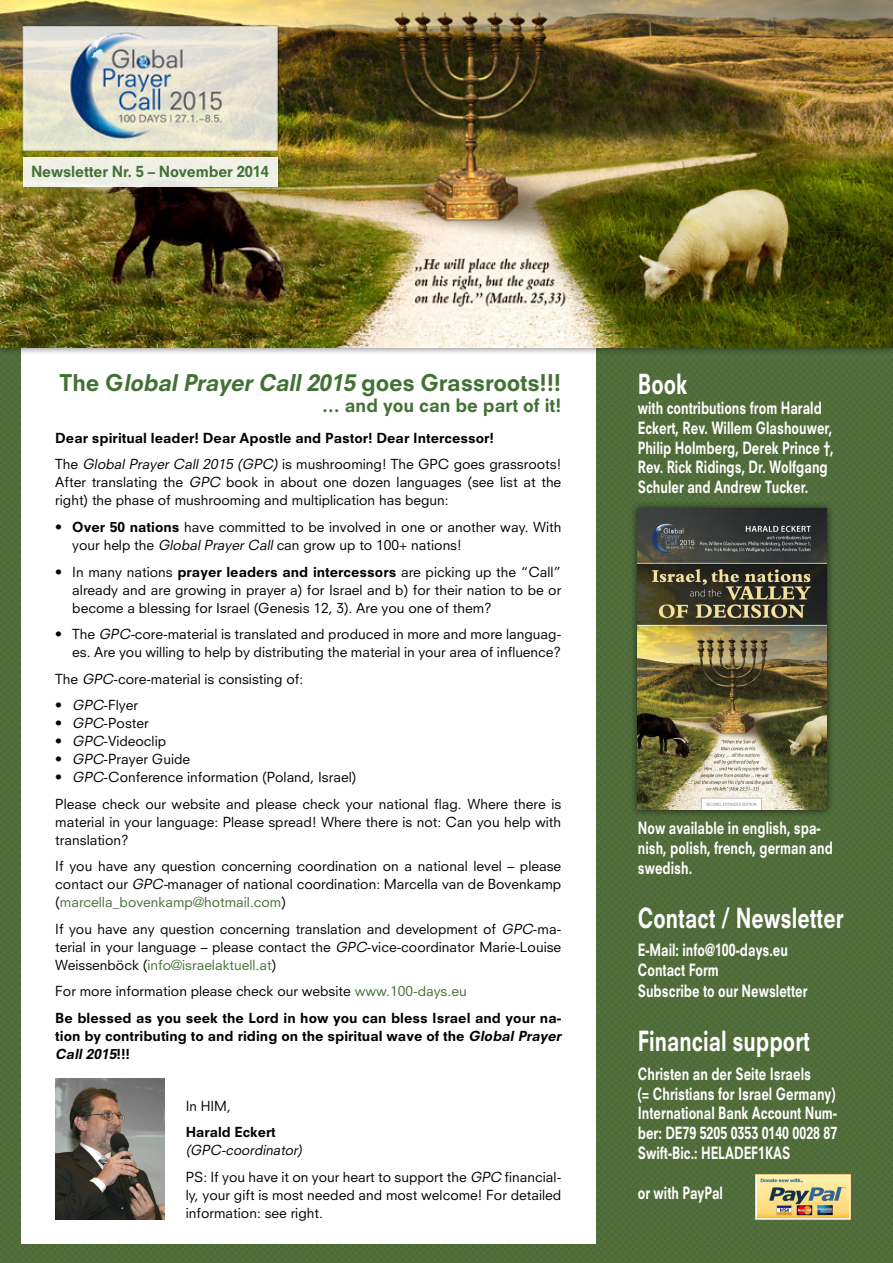
<style>
.page{position:relative;width:893px;height:1263px;background:#fff}
.page>*{position:absolute;margin:0;border:0;box-sizing:border-box;transform-origin:0 0}
.t1{font:800 27px "Neuzeit S";color:#fff;scale:.75 1}
.t2{font:800 22.5px "Neuzeit S";letter-spacing:-.01em;color:#427135}
.t3{font:800 18px "Neuzeit S";color:#427135}
.t4{font:800 16.5px/19.8px "Neuzeit S";color:#fff;scale:.75 1}
.t5{font:800 15px "Neuzeit S";letter-spacing:-.01em;color:#427135}
.t6{font:13.5px/18px "Neuzeit S";color:#000}
.t7{font:800 13.5px/26.5px "Neuzeit S";color:#000}
.s1{font-style:italic}
.s2{font-weight:400}
.s3{font-weight:400;font-style:italic}
.s4{font-weight:800}
.s5{color:#427135}
.s6{font-weight:400;color:#427135}
</style>
<div class="page">
<img style="left:0;top:356px;width:893px;height:907px">
<div style="left:21px;top:338px;width:574px;height:906px;background:#fff"></div>
<div style="left:0;top:0;width:893px;height:356px;background:#000;opacity:.75"></div>
<img style="left:0;top:0;width:893px;height:347px">
<div style="left:23px;top:157px;width:254px;height:29px;background:#f0f0e6"></div>
<div style="left:630px;top:500px;width:204px;height:317px;background:#000;opacity:.75"></div>
<img style="left:638px;top:508px;width:188px;height:301px">
<img style="left:758px;top:1177px;width:90px;height:40px">
<div style="left:756px;top:1175px;width:94px;height:44px;border:1px solid #fff"></div>
<img style="left:55px;top:1079px;width:109px;height:140px">
<p class="t5" style="left:31px;top:163px;width:239px">Newsletter Nr. 5 – November 2014</p>
<h2 class="t2" style="left:59px;top:368px;width:504px">The G<span class="s1">lobalPrayerCall2015</span> goes Grassroots!!!</h2>
<h3 class="t3" style="left:322px;top:395px;width:241px">… and you can be part of it!</h3>
<p class="t7" style="left:55px;top:425px;width:507px">Dear spiritual leader! Dear Apostle and Pastor! Dear Intercessor!<br><span class="s2">The</span> <span class="s3">Global Prayer Call 2015 (GPC)</span> <span class="s2">is mushrooming! The GPC goes grassroots!</span></p>
<p class="t6" style="left:55px;top:473px;width:507px">After translating the <span class="s1">GPC</span> book in about one dozen languages (see list at the right) the phase of mushrooming and multiplication has begun:</p>
<p class="t6" style="left:72px;top:518px;width:491px;text-indent:-17px"><span class="s4">• Over 50 nations</span> have committed to be involved in one or another way. With your help the <span class="s1">Global Prayer Call</span> can grow up to 100+ nations!</p>
<p class="t6" style="left:72px;top:562px;width:490px;text-align:justify;text-indent:-17px">• In many nations <span class="s4">prayer leaders and intercessors</span> are picking up the “Call” already and are growing in prayer a) for Israel and b) for their nation to be or become a blessing for Israel (Genesis 12, 3). Are you one of them?</p>
<p class="t6" style="left:55px;top:625px;width:507px;text-align:right">• The <span class="s1">GPC-</span>core-material is translated and produced in more and more languag&shy;es. Are you willing to help by distributing the material in your area of influence?</p>
<p class="t6" style="left:55px;top:669px;width:250px">The <span class="s1">GPC</span>-core-material is consisting of:</p>
<p class="t6" style="left:55px;top:696px;width:84px">• <span class="s1">GPC</span>-Flyer</p>
<p class="t6" style="left:55px;top:714px;width:95px">• <span class="s1">GPC</span>-Poster</p>
<p class="t6" style="left:55px;top:732px;width:112px">• <span class="s1">GPC</span>-Videoclip</p>
<p class="t6" style="left:55px;top:750px;width:136px">• <span class="s1">GPC</span>-Prayer Guide</p>
<p class="t6" style="left:55px;top:764px;width:508px;line-height:26.5px">• <span class="s1">GPC</span>-Conference information (Poland, Israel)<br>Please check our website and please check your national flag. Where there is</p>
<p class="t6" style="left:55px;top:812px;width:507px">material in your language: Please spread! Where there is not: Can you help with translation?</p>
<p class="t6" style="left:55px;top:857px;width:507px;text-align:justify">If you have any question concerning coordination on a national level – please contact our <span class="s1">GPC-</span>manager of national coordination: Marcella van de Bovenkamp (<span class="s5">marcella_bovenkamp@hotmail.com</span>)</p>
<p class="t6" style="left:55px;top:919px;width:507px;text-align:justify">If you have any question concerning translation and development of <span class="s1">GPC</span>-ma&shy;terial in your language – please contact the <span class="s1">GPC</span>-vice-coordinator Marie-Louise Weissenböck (<span class="s5">info@israelaktuell.at</span>)</p>
<p class="t7" style="left:55px;top:978px;width:508px"><span class="s2">For more information please check our website</span> <span class="s6">www.100-days.eu<br></span>Be blessed as you seek the Lord in how you can bless Israel and your na-</p>
<p class="t7" style="left:55px;top:1026px;width:510px;line-height:18px">tion by contributing to and riding on the spiritual wave of the <span class="s1">Global Prayer<br>Call 2015</span>! ! !</p>
<p class="t6" style="left:186px;top:1096px;width:47px">In HIM,</p>
<p class="t7" style="left:186px;top:1119px;width:92px">Harald Eckert</p>
<p class="t6" style="left:186px;top:1137px;width:377px;line-height:26.5px"><span class="s1">(GPC-coordinator)<br></span>PS: If you have it on your heart to support the <span class="s1">GPC</span> financial-</p>
<p class="t6" style="left:186px;top:1185px;width:377px">ly, your gift is most needed and most welcome! For detailed information: see right.</p>
<h1 class="t1" style="left:638px;top:368px;width:67px">Book</h1>
<p class="t4" style="left:638px;top:398px;width:263px">with contributions from Harald<br>Eckert, Rev. Willem Glashouwer,<br>Philip Holmberg, Derek Prince †,<br>Rev. Rick Ridings, Dr. Wolfgang<br>Schuler and Andrew Tucker.</p>
<p class="t4" style="left:638px;top:818px;width:262px">Now available in english, spa&shy;nish, polish, french, german and swedish.</p>
<h1 class="t1" style="left:638px;top:901px;width:276px">Contact / Newsletter</h1>
<p class="t4" style="left:638px;top:940px;width:202px">E-Mail: info@100-days.eu<br>Contact Form</p>
<p class="t4" style="left:638px;top:981px;width:228px">Subscribe to our Newsletter</p>
<h1 class="t1" style="left:638px;top:1025px;width:231px">Financial support</h1>
<p class="t4" style="left:638px;top:1064px;width:267px">Christen an der Seite Israels<br>(= Christians for Israel Germany)<br>International Bank Account Num&shy;ber: DE79 5205 0353 0140 0028 87<br>Swift-Bic.: HELADEF1KAS</p>
<p class="t4" style="left:638px;top:1182px;width:115px">or with PayPal</p>
</div>
